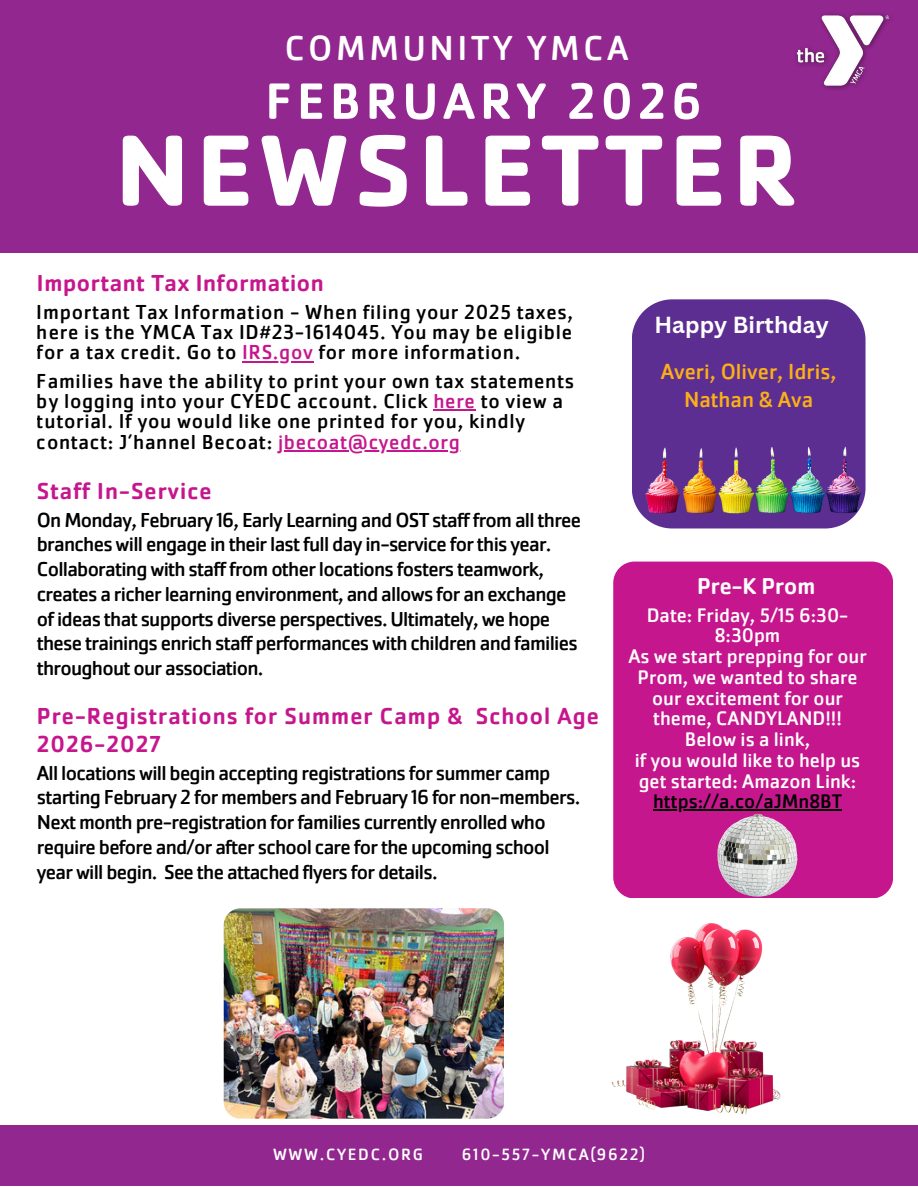
<style>
.page{position:relative;width:918px;height:1188px;background:#fff}
.page>*{position:absolute;margin:0;border:0;box-sizing:border-box;transform-origin:0 0}
.t1{font:700 105px "Cachet Pro";letter-spacing:.06em;color:#fff}
.t2{font:500 52.95px "Cachet Pro";letter-spacing:.1em;color:#fff}
.t3{font:36px "Cachet Pro";letter-spacing:.1em;color:#fff}
.t4{font:500 24px/28.2px "Cachet Pro";letter-spacing:.045em;color:#c6168d}
.t5{font:500 23.85px "Cachet Pro";color:#fff}
.t6{font:22.65px/27.3px "Cachet Pro";color:#fcaf17;text-align:center}
.t7{font:700 22.65px "Canva Sans";color:#fff}
.t8{font:21px/24.8px "Cachet Pro";letter-spacing:-.035em;color:#000}
.t9{font:21px/20.2px "Cachet Pro";letter-spacing:.03em;color:#000}
.t10{font:20.4px/20.7px "Cachet Pro";color:#fff;text-align:center}
.t11{font:20.4px "Cachet Pro";color:#000}
.t12{font:16.95px "Cachet Pro";letter-spacing:.1em;color:#fff}
.s1{color:#c6168d}
</style>
<div class="page">
<div style="left:0;top:0;width:918px;height:252px;background:#92278f"></div>
<img style="left:796px;top:14px;width:94px;height:75px">
<div style="left:0;top:1125px;width:918px;height:60px;background:#92278f"></div>
<div style="left:632px;top:299px;width:233px;height:230px;background:#5c2e91"></div>
<img style="left:640px;top:373px;width:226px;height:150px">
<div style="left:613px;top:562px;width:280px;height:336px;background:#c6168d"></div>
<img style="left:683px;top:810px;width:159px;height:87px">
<hr style="left:653px;top:809px;width:189px;height:1px;background:#000">
<img style="left:224px;top:908px;width:280px;height:211px;border-radius:17px">
<img style="left:493px;top:909px;width:288px;height:209px">
<hr style="left:249px;top:361px;width:64px;height:1px;background:#c6168d">
<hr style="left:433px;top:410px;width:43px;height:1px;background:#c6168d">
<hr style="left:278px;top:450px;width:183px;height:2px;background:#c6168d">
<h3 class="t3" style="left:285px;top:25px;width:345px">COMMUNITY YMCA</h3>
<h2 class="t2" style="left:265px;top:68px;width:438px">FEBRUARY 2026</h2>
<h1 class="t1" style="left:115px;top:104px;width:684px">NEWSLETTER</h1>
<h5 class="t4" style="left:37px;top:269px;width:288px">Important Tax Information</h5>
<p class="t8" style="left:37px;top:302px;width:538px;line-height:20.2px;text-align:justify">Important Tax Information - When filing your 2025 taxes, here is the YMCA Tax ID#23-1614045. You may be eligible for a tax credit. Go to <span class="s1">IRS.gov</span> for more information.</p>
<p class="t9" style="left:37px;top:371px;width:539px">Families have the ability to print your own tax statements by logging into your CYEDC account. Click <span class="s1">here</span> to view a tutorial. If you would like one printed for you, kindly contact: J’hannel Becoat: <span class="s1">jbecoat@cyedc.org</span></p>
<h5 class="t4" style="left:37px;top:477px;width:176px">Staff In-Service</h5>
<h6 class="t8" style="left:37px;top:507px;width:546px">On Monday, February 16, Early Learning and OST staff from all three branches will engage in their last full day in-service for this year.<br>Collaborating with staff from other locations fosters teamwork, creates a richer learning environment, and allows for an exchange of ideas that supports diverse perspectives. Ultimately, we hope these trainings enrich staff performances with children and families throughout our association.</h6>
<h5 class="t4" style="left:37px;top:702px;width:564px">Pre-Registrations for Summer Camp &amp; School Age<br>2026-2027</h5>
<h6 class="t8" style="left:37px;top:760px;width:545px">All locations will begin accepting registrations for summer camp starting February 2 for members and February 16 for non-members.<br>Next month pre-registration for families currently enrolled who require before and/or after school care for the upcoming school year will begin. See the attached flyers for details.</h6>
<p class="t7" style="left:654px;top:309px;width:176px">Happy Birthday</p>
<p class="t6" style="left:661px;top:358px;width:177px">Averi, Oliver, Idris,<br>Nathan &amp; Ava</p>
<p class="t5" style="left:697px;top:571px;width:119px">Pre-K Prom</p>
<p class="t10" style="left:628px;top:604px;width:240px">Date: Friday, 5/15 6:30-<br>8:30pm<br>As we start prepping for our<br>Prom, we wanted to share our excitement for our theme, CANDYLAND!!!<br>Below is a link,<br>if you would like to help us get started: Amazon Link:</p>
<p class="t11" style="left:653px;top:788px;width:190px">https://a.co/aJMn8BT</p>
<p class="t12" style="left:273px;top:1143px;width:152px">WWW.CYEDC.ORG</p>
<p class="t12" style="left:462px;top:1143px;width:184px">610-557-YMCA(9622)</p>
</div>
